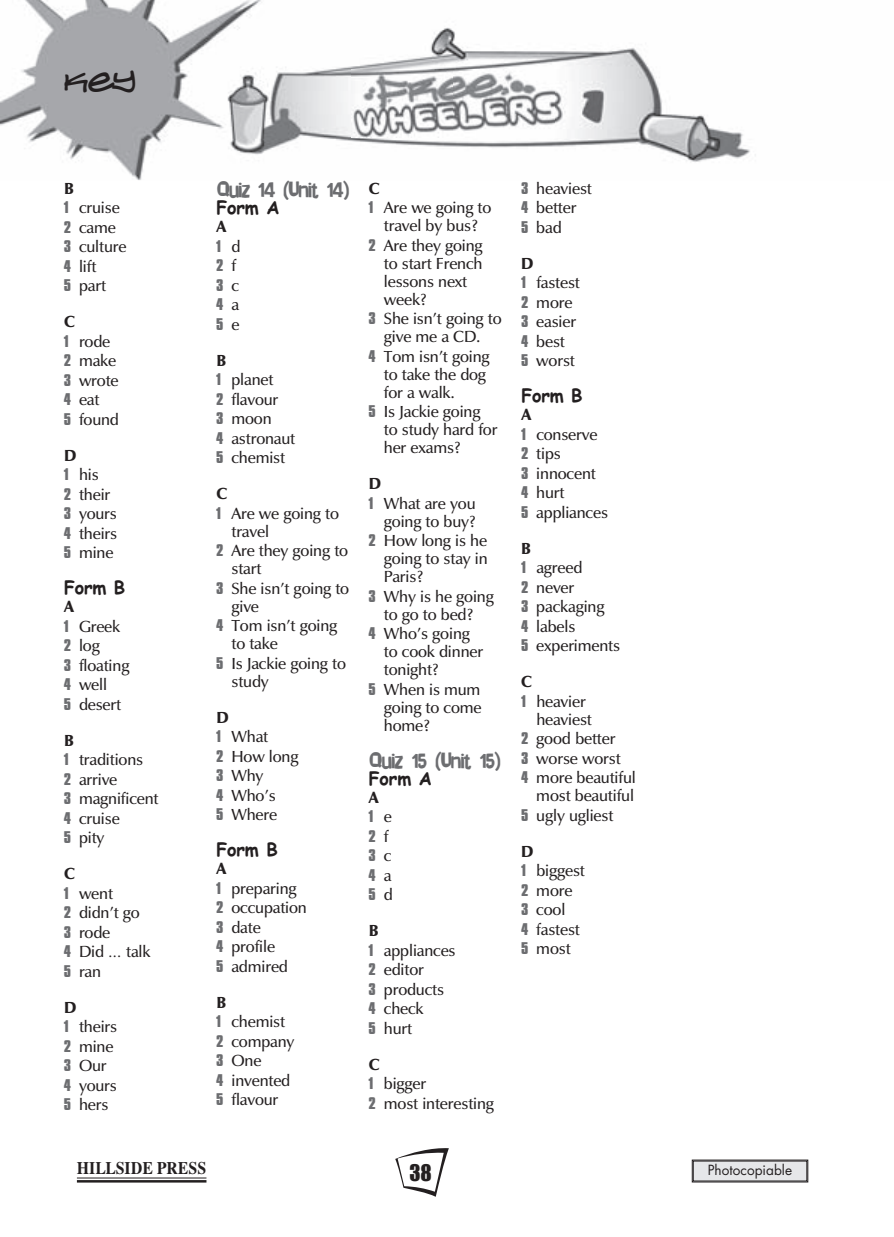
<style>
.page{position:relative;width:894px;height:1237px;background:#fff}
.page>*{position:absolute;margin:0;border:0;box-sizing:border-box;transform-origin:0 0}
.t1{font:30px "Turntablz BB";color:#231f20}
.t2{font:21px "Impact";color:#231f20}
.t3{font:19.5px "Dreamofme";letter-spacing:-.035em;color:#6c6d70}
.t4{font:700 18px "Comic Sans MS";letter-spacing:-.01em;color:#231f20}
.t5{font:18px/19.5px "CF Dog Eat Dog SG";color:#6c6d70}
.t6{font:18px "UB Times Bold";color:#231f20;scale:.9 1}
.t7{font:16.5px/19.5px "UB Optima";letter-spacing:-.01em;color:#231f20}
.t8{font:16.5px "UB Optima Bold";color:#231f20}
.t9{font:15px "Kp Linea";color:#231f20}
.s1{font-family:"CF Dog Eat Dog SG";font-size:18px;color:#6c6d70}
.s2{font-family:"UB Optima";font-size:16.5px;color:#231f20}
</style>
<div class="page">
<svg style="left:395px;top:1148px;width:54px;height:48px"></svg>
<img style="left:0;top:0;width:756px;height:180px">
<img style="left:352px;top:69px;width:255px;height:68px">
<hr style="left:77px;top:1177px;width:129px;height:1px;background:#231f20">
<hr style="left:77px;top:1180px;width:129px;height:2px;background:#231f20">
<svg style="left:691px;top:1159px;width:117px;height:23px;background:#d6d7d9"></svg>
<div style="left:693px;top:1160px;width:114px;height:21px;border:1px solid #231f20"></div>
<h1 class="t1" style="left:64px;top:65px;width:74px">key</h1>
<p class="t8" style="left:64px;top:178px;width:11px">B</p>
<p class="t7" style="left:64px;top:198px;width:64px"><span class="s1">1</span> cruise<br><span class="s1">2</span> came<br><span class="s1">3</span> culture<br><span class="s1">4</span> lift<br><span class="s1">5</span> part</p>
<p class="t8" style="left:64px;top:312px;width:12px">C</p>
<p class="t7" style="left:64px;top:331px;width:56px"><span class="s1">1</span> rode<br><span class="s1">2</span> make<br><span class="s1">3</span> wrote<br><span class="s1">4</span> eat<br><span class="s1">5</span> found</p>
<p class="t8" style="left:64px;top:445px;width:14px">D</p>
<p class="t7" style="left:64px;top:465px;width:55px"><span class="s1">1</span> his<br><span class="s1">2</span> their<br><span class="s1">3</span> yours<br><span class="s1">4</span> theirs<br><span class="s1">5</span> mine</p>
<p class="t4" style="left:64px;top:574px;width:63px">Form B</p>
<p class="t8" style="left:64px;top:597px;width:11px">A</p>
<p class="t7" style="left:64px;top:616px;width:67px"><span class="s1">1</span> Greek<br><span class="s1">2</span> log<br><span class="s1">3</span> floating<br><span class="s1">4</span> well<br><span class="s1">5</span> desert</p>
<p class="t8" style="left:64px;top:730px;width:11px">B</p>
<p class="t7" style="left:64px;top:750px;width:96px"><span class="s1">1</span> traditions<br><span class="s1">2</span> arrive<br><span class="s1">3</span> magnificent<br><span class="s1">4</span> cruise<br><span class="s1">5</span> pity</p>
<p class="t8" style="left:64px;top:864px;width:12px">C</p>
<p class="t7" style="left:64px;top:883px;width:88px"><span class="s1">1</span> went<br><span class="s1">2</span> didn’t go<br><span class="s1">3</span> rode<br><span class="s1">4</span> Did … talk<br><span class="s1">5</span> ran</p>
<p class="t8" style="left:64px;top:997px;width:14px">D</p>
<p class="t7" style="left:64px;top:1017px;width:55px"><span class="s1">1</span> theirs<br><span class="s1">2</span> mine<br><span class="s1">3</span> Our<br><span class="s1">4</span> yours<br><span class="s1">5</span> hers</p>
<p class="t3" style="left:216px;top:180px;width:134px">Quiz 14 (Unit 14)</p>
<p class="t4" style="left:216px;top:194px;width:65px">Form A</p>
<p class="t8" style="left:216px;top:217px;width:11px">A</p>
<p class="t5" style="left:216px;top:236px;width:26px">1 <span class="s2">d<br></span>2 <span class="s2">f<br></span>3 <span class="s2">c<br></span>4 <span class="s2">a<br></span>5 <span class="s2">e</span></p>
<p class="t8" style="left:216px;top:350px;width:11px">B</p>
<p class="t7" style="left:216px;top:370px;width:80px"><span class="s1">1</span> planet<br><span class="s1">2</span> flavour<br><span class="s1">3</span> moon<br><span class="s1">4</span> astronaut<br><span class="s1">5</span> chemist</p>
<p class="t8" style="left:216px;top:484px;width:12px">C</p>
<p class="t7" style="left:231px;top:504px;width:109px;line-height:18px;text-indent:-15px"><span class="s1">1</span> Are we going to travel</p>
<p class="t7" style="left:231px;top:542px;width:118px;line-height:18px;text-indent:-15px"><span class="s1">2</span> Are they going to start</p>
<p class="t7" style="left:231px;top:579px;width:119px;line-height:18px;text-indent:-15px"><span class="s1">3</span> She isn’t going to give</p>
<p class="t7" style="left:231px;top:617px;width:107px;line-height:18px;text-indent:-15px"><span class="s1">4</span> Tom isn’t going to take</p>
<p class="t7" style="left:231px;top:654px;width:116px;line-height:18px;text-indent:-15px"><span class="s1">5</span> Is Jackie going to study</p>
<p class="t8" style="left:216px;top:707px;width:14px">D</p>
<p class="t7" style="left:216px;top:727px;width:84px"><span class="s1">1</span> What<br><span class="s1">2</span> How long<br><span class="s1">3</span> Why<br><span class="s1">4</span> Who’s<br><span class="s1">5</span> Where</p>
<p class="t4" style="left:216px;top:836px;width:63px">Form B</p>
<p class="t8" style="left:216px;top:859px;width:11px">A</p>
<p class="t7" style="left:216px;top:878px;width:92px"><span class="s1">1</span> preparing<br><span class="s1">2</span> occupation<br><span class="s1">3</span> date<br><span class="s1">4</span> profile<br><span class="s1">5</span> admired</p>
<p class="t8" style="left:216px;top:992px;width:11px">B</p>
<p class="t7" style="left:216px;top:1012px;width:80px"><span class="s1">1</span> chemist<br><span class="s1">2</span> company<br><span class="s1">3</span> One<br><span class="s1">4</span> invented<br><span class="s1">5</span> flavour</p>
<p class="t8" style="left:369px;top:178px;width:12px">C</p>
<p class="t7" style="left:369px;top:199px;width:124px;line-height:18px;text-align:center"><span class="s1">1</span> Are we going to travel by bus?</p>
<p class="t7" style="left:384px;top:236px;width:100px;line-height:18px;text-indent:-15px"><span class="s1">2</span> Are they going to start French lessons next week?</p>
<p class="t7" style="left:369px;top:310px;width:134px;line-height:18px;text-align:center"><span class="s1">3</span> She isn’t going to give me a CD.</p>
<p class="t7" style="left:384px;top:347px;width:107px;line-height:18px;text-indent:-15px"><span class="s1">4</span> Tom isn’t going to take the dog for a walk.</p>
<p class="t7" style="left:384px;top:403px;width:115px;line-height:18px;text-indent:-15px"><span class="s1">5</span> Is Jackie going to study hard for her exams?</p>
<p class="t8" style="left:369px;top:474px;width:14px">D</p>
<p class="t7" style="left:369px;top:494px;width:109px;line-height:18px;text-align:right"><span class="s1">1</span> What are you going to buy?</p>
<p class="t7" style="left:384px;top:532px;width:105px;line-height:18px;text-align:justify;text-indent:-15px"><span class="s1">2</span> How long is he going to stay in Paris?</p>
<p class="t7" style="left:369px;top:587px;width:126px;line-height:18px;text-align:center"><span class="s1">3</span> Why is he going to go to bed?</p>
<p class="t7" style="left:384px;top:625px;width:101px;line-height:18px;text-indent:-15px"><span class="s1">4</span> Who’s going to cook dinner tonight?</p>
<p class="t7" style="left:384px;top:680px;width:99px;line-height:18px;text-align:justify;text-indent:-15px"><span class="s1">5</span> When is mum going to come home?</p>
<p class="t3" style="left:369px;top:751px;width:133px">Quiz 15 (Unit 15)</p>
<p class="t4" style="left:369px;top:765px;width:65px">Form A</p>
<p class="t8" style="left:369px;top:787px;width:11px">A</p>
<p class="t5" style="left:369px;top:807px;width:26px">1 <span class="s2">e<br></span>2 <span class="s2">f<br></span>3 <span class="s2">c<br></span>4 <span class="s2">a<br></span>5 <span class="s2">d</span></p>
<p class="t8" style="left:369px;top:921px;width:11px">B</p>
<p class="t7" style="left:369px;top:940px;width:88px"><span class="s1">1</span> appliances<br><span class="s1">2</span> editor<br><span class="s1">3</span> products<br><span class="s1">4</span> check<br><span class="s1">5</span> hurt</p>
<p class="t8" style="left:369px;top:1054px;width:12px">C</p>
<p class="t7" style="left:369px;top:1074px;width:127px"><span class="s1">1</span> bigger<br><span class="s1">2</span> most interesting</p>
<p class="t7" style="left:521px;top:178px;width:72px"><span class="s1">3</span> heaviest<br><span class="s1">4</span> better<br><span class="s1">5</span> bad</p>
<p class="t8" style="left:521px;top:253px;width:14px">D</p>
<p class="t7" style="left:521px;top:273px;width:60px"><span class="s1">1</span> fastest<br><span class="s1">2</span> more<br><span class="s1">3</span> easier<br><span class="s1">4</span> best<br><span class="s1">5</span> worst</p>
<p class="t4" style="left:521px;top:382px;width:63px">Form B</p>
<p class="t8" style="left:521px;top:405px;width:11px">A</p>
<p class="t7" style="left:521px;top:424px;width:88px"><span class="s1">1</span> conserve<br><span class="s1">2</span> tips<br><span class="s1">3</span> innocent<br><span class="s1">4</span> hurt<br><span class="s1">5</span> appliances</p>
<p class="t8" style="left:521px;top:538px;width:11px">B</p>
<p class="t7" style="left:521px;top:558px;width:100px"><span class="s1">1</span> agreed<br><span class="s1">2</span> never<br><span class="s1">3</span> packaging<br><span class="s1">4</span> labels<br><span class="s1">5</span> experiments</p>
<p class="t8" style="left:521px;top:672px;width:12px">C</p>
<p class="t7" style="left:536px;top:692px;width:57px;line-height:18px;text-indent:-15px"><span class="s1">1</span> heavier heaviest</p>
<p class="t7" style="left:521px;top:729px;width:116px"><span class="s1">2</span> good better<br><span class="s1">3</span> worse worst<br><span class="s1">4</span> more beautiful</p>
<p class="t7" style="left:521px;top:786px;width:114px;text-indent:15px">most beautiful<br><span class="s1">5</span> ugly ugliest</p>
<p class="t8" style="left:521px;top:841px;width:14px">D</p>
<p class="t7" style="left:521px;top:861px;width:65px"><span class="s1">1</span> biggest<br><span class="s1">2</span> more<br><span class="s1">3</span> cool<br><span class="s1">4</span> fastest<br><span class="s1">5</span> most</p>
<p class="t6" style="left:77px;top:1157px;width:145px">HILLSIDE PRESS</p>
<p class="t9" style="left:708px;top:1161px;width:86px">Photocopiable</p>
<p class="t2" style="left:409px;top:1159px;width:24px">38</p>
</div>
